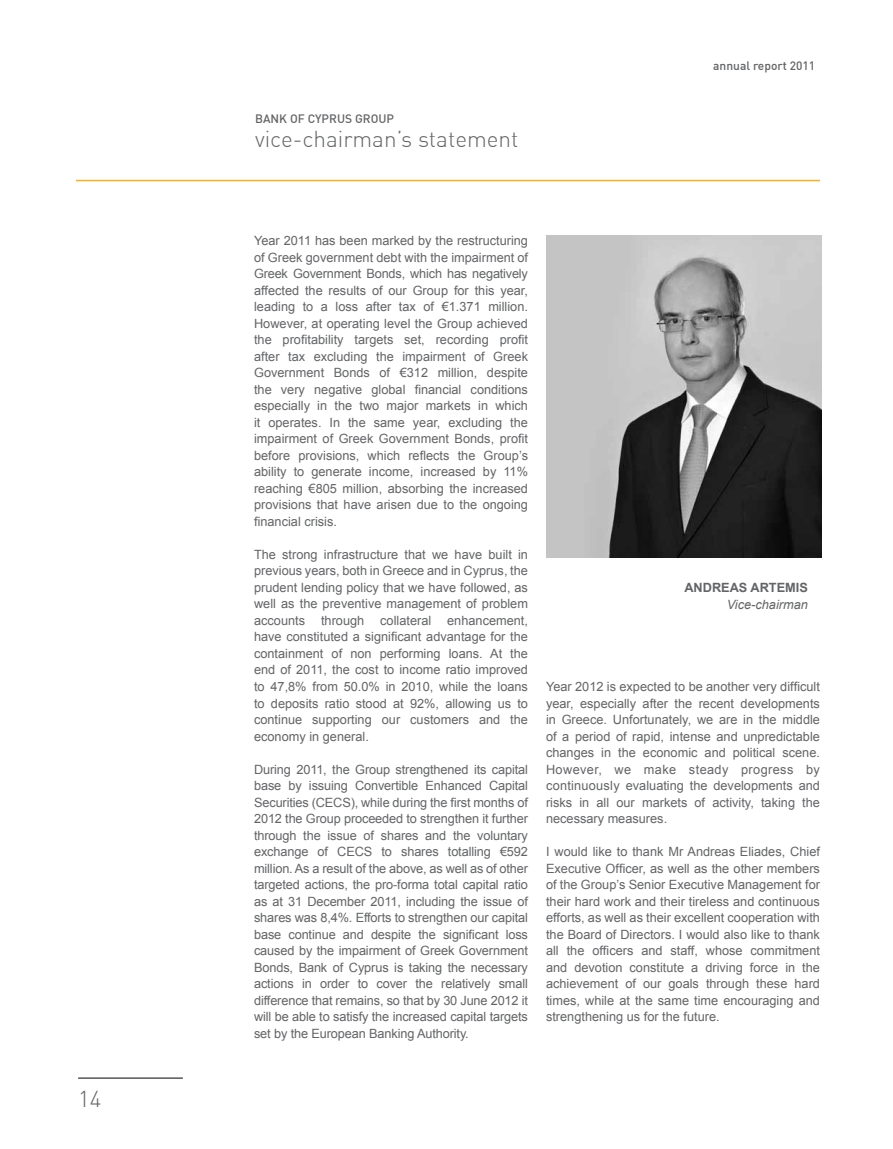
<style>
.page{position:relative;width:893px;height:1149px;background:#fff}
.page>*{position:absolute;margin:0;border:0;box-sizing:border-box;transform-origin:0 0}
.t1{font:300 22.5px "DIN Greek";color:#636466}
.t2{font:12.75px/16.5px "Arial";color:#636466;text-align:justify}
.t3{font:700 12.75px/16.5px "Arial";color:#636466}
.t4{font:500 12px "DIN Greek";color:#636466}
.s1{font-weight:400;font-style:italic}
</style>
<div class="page">
<hr style="left:76px;top:180px;width:744px;height:1px;background:#fbad23">
<hr style="left:78px;top:1077px;width:105px;height:1px;background:#000">
<img style="left:546px;top:236px;width:275px;height:321px">
<p class="t1" style="left:78px;top:1085px;width:25px">14</p>
<p class="t4" style="left:255px;top:111px;width:141px">BANK OF CYPRUS GROUP</p>
<p class="t1" style="left:255px;top:126px;width:265px">vice-chairman’s statement</p>
<p class="t4" style="left:713px;top:59px;width:104px">annual report 2011</p>
<p class="t2" style="left:254px;top:232px;width:275px">Year 2011 has been marked by the restructuring of Greek government debt with the impairment of Greek Government Bonds, which has negatively affected the results of our Group for this year, leading to a loss after tax of €1.371 million.<br>However, at operating level the Group achieved the profitability targets set, recording profit after tax excluding the impairment of Greek Government Bonds of €312 million, despite the very negative global financial conditions especially in the two major markets in which it operates. In the same year, excluding the impairment of Greek Government Bonds, profit before provisions, which reflects the Group’s ability to generate income, increased by 11% reaching €805 million, absorbing the increased provisions that have arisen due to the ongoing financial crisis.</p>
<p class="t2" style="left:254px;top:546px;width:275px">The strong infrastructure that we have built in previous years, both in Greece and in Cyprus, the prudent lending policy that we have followed, as well as the preventive management of problem accounts</p>
<p class="t2" style="left:254px;top:612px;width:275px;text-indent:193px">enhancement, have constituted a significant advantage for the containment of non performing loans. At the end of 2011, the cost to income ratio improved to 47,8% from 50.0% in 2010, while the loans to deposits ratio stood at 92%, allowing us to continue supporting our customers and the economy in general.</p>
<p class="t2" style="left:254px;top:760px;width:275px">During 2011, the Group strengthened its capital base by issuing Convertible Enhanced Capital Securities (CECS), while during the first months of 2012 the Group proceeded to strengthen it further through the issue of shares and the voluntary exchange of CECS to shares totalling €592 million. As a result of the above, as well as of other targeted actions, the pro-forma total capital ratio as at 31 December 2011, including the issue of shares was 8,4%. Efforts to strengthen our capital base continue and despite the significant loss caused by the impairment of Greek Government Bonds, Bank of Cyprus is taking the necessary actions in order to cover the relatively small difference that remains, so that by 30 June 2012 it will be able to satisfy the increased capital targets set by the European Banking Authority.</p>
<p class="t2" style="left:321px;top:612px;width:45px">through</p>
<p class="t2" style="left:380px;top:612px;width:53px">collateral</p>
<p class="t3" style="left:727px;top:580px;width:83px;text-indent:-42px">ANDREAS ARTEMIS<br><span class="s1">Vice-chairman</span></p>
<p class="t2" style="left:546px;top:678px;width:275px">Year 2012 is expected to be another very difficult year, especially after the recent developments in Greece. Unfortunately, we are in the middle of a period of rapid, intense and unpredictable changes in the economic and political scene.<br>However, we make steady progress by continuously evaluating the developments and risks in all our markets of activity, taking the necessary measures.</p>
<p class="t2" style="left:546px;top:843px;width:275px">I would like to thank Mr Andreas Eliades, Chief Executive Officer, as well as the other members of the Group’s Senior Executive Management for their hard work and their tireless and continuous efforts, as well as their excellent cooperation with the Board of Directors. I would also like to thank all the officers and staff, whose commitment and devotion constitute a driving force in the achievement of our goals through these hard times, while at the same time encouraging and strengthening us for the future.</p>
</div>
